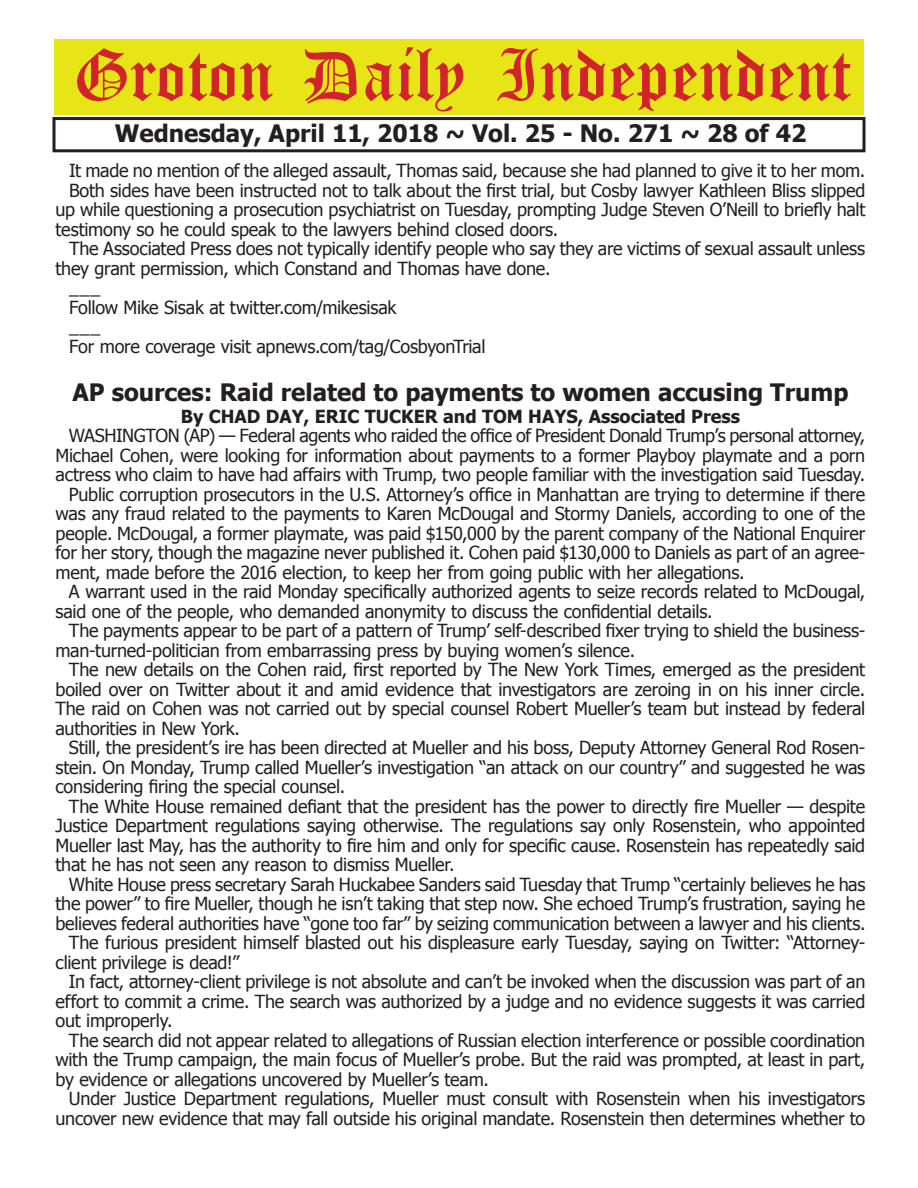
<style>
.page{position:relative;width:918px;height:1188px;background:#fff}
.page>*{position:absolute;margin:0;border:0;box-sizing:border-box;transform-origin:0 0}
.t1{font:54px "Old English Five";color:#d1232a}
.t2{font:700 24px "Tahoma";color:#231f20}
.t3{font:18px "Tahoma";letter-spacing:-.015em;color:#231f20}
.t4{font:700 18px "Tahoma";color:#231f20}
</style>
<div class="page">
<div style="left:52px;top:117px;width:814px;height:35px;border:3px solid #231f20"></div>
<div style="left:54px;top:40px;width:810px;height:75px;background:#e7e515"></div>
<h1 class="t1" style="left:73px;top:50px;width:779px">Groton Daily Independent</h1>
<h2 class="t2" style="left:115px;top:116px;width:693px">Wednesday, April 11, 2018 ~ Vol. 25 - No. 271 ~ 28 of 42</h2>
<p class="t3" style="left:69px;top:159px;width:798px">It made no mention of the alleged assault, Thomas said, because she had planned to give it to her mom.</p>
<p class="t3" style="left:69px;top:178px;width:798px">Both sides have been instructed not to talk about the first trial, but Cosby lawyer Kathleen Bliss slipped</p>
<p class="t3" style="left:56px;top:198px;width:811px">up while questioning a prosecution psychiatrist on Tuesday, prompting Judge Steven O’Neill to briefly halt</p>
<p class="t3" style="left:56px;top:217px;width:504px">testimony so he could speak to the lawyers behind closed doors.</p>
<p class="t3" style="left:69px;top:237px;width:798px">The Associated Press does not typically identify people who say they are victims of sexual assault unless</p>
<p class="t3" style="left:56px;top:256px;width:496px">they grant permission, which Constand and Thomas have done.</p>
<p class="t3" style="left:69px;top:276px;width:33px">___</p>
<p class="t3" style="left:69px;top:295px;width:329px">Follow Mike Sisak at twitter.com/mikesisak</p>
<p class="t3" style="left:69px;top:315px;width:33px">___</p>
<p class="t3" style="left:69px;top:334px;width:418px">For more coverage visit apnews.com/tag/CosbyonTrial</p>
<h2 class="t2" style="left:72px;top:376px;width:778px">AP sources: Raid related to payments to women accusing Trump</h2>
<p class="t4" style="left:181px;top:404px;width:561px">By CHAD DAY, ERIC TUCKER and TOM HAYS, Associated Press</p>
<p class="t3" style="left:69px;top:424px;width:798px">WASHINGTON (AP) — Federal agents who raided the office of President Donald Trump’s personal attorney,</p>
<p class="t3" style="left:55px;top:443px;width:811px">Michael Cohen, were looking for information about payments to a former Playboy playmate and a porn</p>
<p class="t3" style="left:55px;top:463px;width:811px">actress who claim to have had affairs with Trump, two people familiar with the investigation said Tuesday.</p>
<p class="t3" style="left:69px;top:482px;width:798px">Public corruption prosecutors in the U.S. Attorney’s office in Manhattan are trying to determine if there</p>
<p class="t3" style="left:55px;top:502px;width:811px">was any fraud related to the payments to Karen McDougal and Stormy Daniels, according to one of the</p>
<p class="t3" style="left:55px;top:521px;width:811px">people. McDougal, a former playmate, was paid $150,000 by the parent company of the National Enquirer</p>
<p class="t3" style="left:55px;top:541px;width:811px">for her story, though the magazine never published it. Cohen paid $130,000 to Daniels as part of an agree-</p>
<p class="t3" style="left:55px;top:560px;width:691px">ment, made before the 2016 election, to keep her from going public with her allegations.</p>
<p class="t3" style="left:69px;top:580px;width:798px">A warrant used in the raid Monday specifically authorized agents to seize records related to McDougal,</p>
<p class="t3" style="left:55px;top:599px;width:659px">said one of the people, who demanded anonymity to discuss the confidential details.</p>
<p class="t3" style="left:69px;top:619px;width:798px">The payments appear to be part of a pattern of Trump’ self-described fixer trying to shield the business-</p>
<p class="t3" style="left:55px;top:638px;width:581px">man-turned-politician from embarrassing press by buying women’s silence.</p>
<p class="t3" style="left:69px;top:658px;width:798px">The new details on the Cohen raid, first reported by The New York Times, emerged as the president</p>
<p class="t3" style="left:55px;top:677px;width:811px">boiled over on Twitter about it and amid evidence that investigators are zeroing in on his inner circle.</p>
<p class="t3" style="left:55px;top:697px;width:811px">The raid on Cohen was not carried out by special counsel Robert Mueller’s team but instead by federal</p>
<p class="t3" style="left:55px;top:716px;width:186px">authorities in New York.</p>
<p class="t3" style="left:69px;top:736px;width:798px">Still, the president’s ire has been directed at Mueller and his boss, Deputy Attorney General Rod Rosen-</p>
<p class="t3" style="left:55px;top:755px;width:811px">stein. On Monday, Trump called Mueller’s investigation “an attack on our country” and suggested he was</p>
<p class="t3" style="left:55px;top:775px;width:291px">considering firing the special counsel.</p>
<p class="t3" style="left:69px;top:794px;width:798px">The White House remained defiant that the president has the power to directly fire Mueller — despite</p>
<p class="t3" style="left:55px;top:814px;width:811px">Justice Department regulations saying otherwise. The regulations say only Rosenstein, who appointed</p>
<p class="t3" style="left:55px;top:833px;width:811px">Mueller last May, has the authority to fire him and only for specific cause. Rosenstein has repeatedly said</p>
<p class="t3" style="left:55px;top:853px;width:401px">that he has not seen any reason to dismiss Mueller.</p>
<p class="t3" style="left:69px;top:872px;width:798px">White House press secretary Sarah Huckabee Sanders said Tuesday that Trump “certainly believes he has</p>
<p class="t3" style="left:55px;top:892px;width:811px">the power” to fire Mueller, though he isn’t taking that step now. She echoed Trump’s frustration, saying he</p>
<p class="t3" style="left:55px;top:911px;width:812px">believes federal authorities have “gone too far” by seizing communication between a lawyer and his clients.</p>
<p class="t3" style="left:69px;top:931px;width:798px">The furious president himself blasted out his displeasure early Tuesday, saying on Twitter: “Attorney-</p>
<p class="t3" style="left:55px;top:950px;width:185px">client privilege is dead!”</p>
<p class="t3" style="left:69px;top:970px;width:798px">In fact, attorney-client privilege is not absolute and can’t be invoked when the discussion was part of an</p>
<p class="t3" style="left:55px;top:989px;width:811px">effort to commit a crime. The search was authorized by a judge and no evidence suggests it was carried</p>
<p class="t3" style="left:55px;top:1009px;width:119px">out improperly.</p>
<p class="t3" style="left:69px;top:1028px;width:798px">The search did not appear related to allegations of Russian election interference or possible coordination</p>
<p class="t3" style="left:55px;top:1048px;width:811px">with the Trump campaign, the main focus of Mueller’s probe. But the raid was prompted, at least in part,</p>
<p class="t3" style="left:55px;top:1067px;width:435px">by evidence or allegations uncovered by Mueller’s team.</p>
<p class="t3" style="left:69px;top:1087px;width:798px">Under Justice Department regulations, Mueller must consult with Rosenstein when his investigators</p>
<p class="t3" style="left:55px;top:1106px;width:811px">uncover new evidence that may fall outside his original mandate. Rosenstein then determines whether to</p>
</div>
